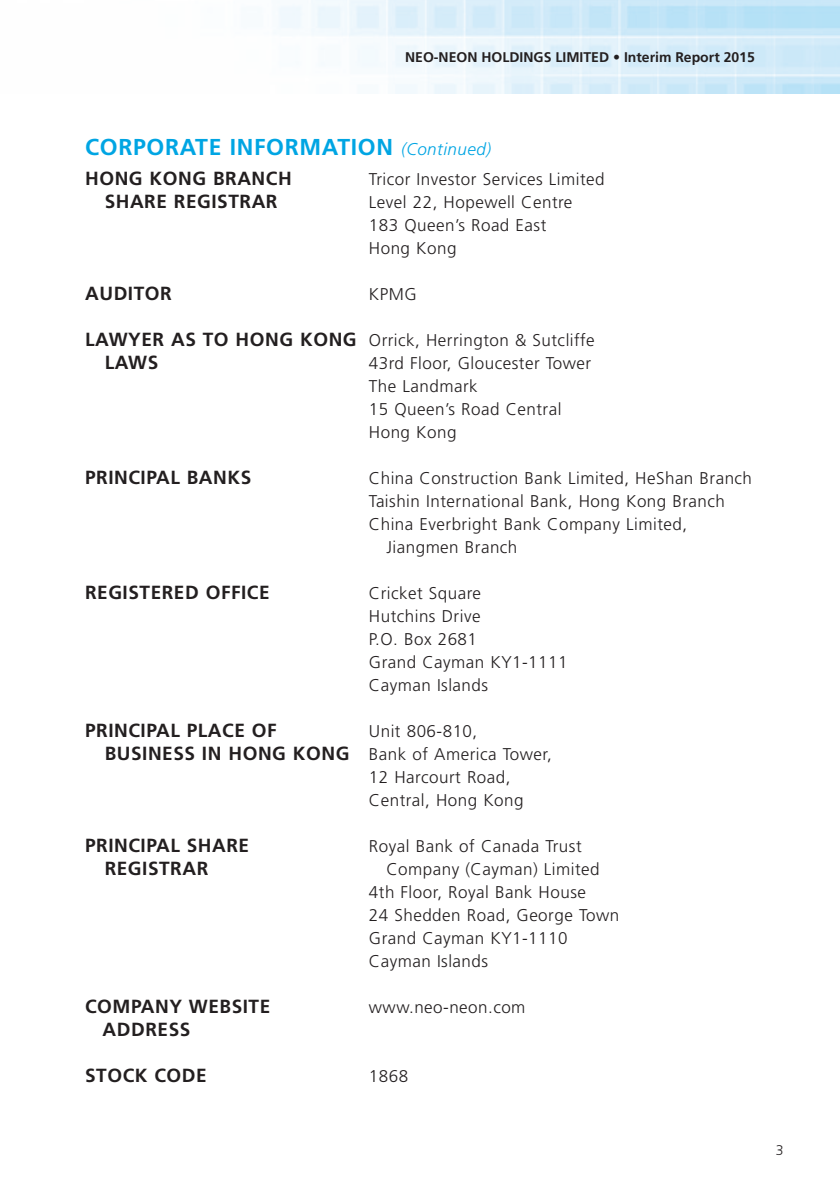
<style>
.page{position:relative;width:840px;height:1191px;background:#fff}
.page>*{position:absolute;margin:0;border:0;box-sizing:border-box;transform-origin:0 0}
.t1{font:700 23px "Frutiger LT Std";letter-spacing:.03em;color:#00a5e3}
.t2{font:700 19px "Frutiger LT Std";letter-spacing:.03em;color:#231f20}
.t3{font:300 17px/23px "Frutiger LT Std";letter-spacing:.03em;color:#231f20}
.t4{font:700 14px "Frutiger LT Std";color:#231f20}
.t5{font:300 14px "Frutiger LT Std";color:#231f20}
.s1{font-weight:300;font-style:italic;font-size:17px}
.s2{font-weight:700;font-size:19px}
</style>
<div class="page">
<img style="left:278px;top:0;width:561px;height:93px">
<p class="t4" style="left:405px;top:49px;width:351px">NEO-NEON HOLDINGS LIMITED • Interim Report 2015</p>
<h1 class="t1" style="left:85px;top:134px;width:407px">CORPORATE INFORMATION <span class="s1">(Continued)</span></h1>
<p class="t2" style="left:85px;top:167px;width:208px">HONG KONG BRANCH</p>
<p class="t3" style="left:369px;top:168px;width:237px">Tricor Investor Services Limited</p>
<p class="t2" style="left:105px;top:190px;width:174px">SHARE REGISTRAR</p>
<p class="t3" style="left:369px;top:191px;width:205px">Level 22, Hopewell Centre<br>183 Queen’s Road East<br>Hong Kong</p>
<p class="t2" style="left:85px;top:282px;width:88px">AUDITOR</p>
<p class="t3" style="left:369px;top:283px;width:49px">KPMG</p>
<p class="t3" style="left:85px;top:329px;width:510px"><span class="s2">LAWYER AS TO HONG KONG</span> Orrick, Herrington &amp; Sutcliffe</p>
<p class="t2" style="left:105px;top:351px;width:55px">LAWS</p>
<p class="t3" style="left:369px;top:352px;width:224px">43rd Floor, Gloucester Tower<br>The Landmark<br>15 Queen’s Road Central<br>Hong Kong</p>
<p class="t2" style="left:85px;top:466px;width:167px">PRINCIPAL BANKS</p>
<p class="t3" style="left:369px;top:467px;width:384px">China Construction Bank Limited, HeShan Branch</p>
<p class="t3" style="left:369px;top:490px;width:357px">Taishin International Bank, Hong Kong Branch</p>
<p class="t3" style="left:369px;top:513px;width:320px">China Everbright Bank Company Limited,</p>
<p class="t3" style="left:386px;top:536px;width:132px">Jiangmen Branch</p>
<p class="t2" style="left:85px;top:581px;width:186px">REGISTERED OFFICE</p>
<p class="t3" style="left:369px;top:582px;width:200px">Cricket Square<br>Hutchins Drive<br>P.O. Box 2681<br>Grand Cayman KY1-1111<br>Cayman Islands</p>
<p class="t2" style="left:85px;top:719px;width:193px">PRINCIPAL PLACE OF</p>
<p class="t3" style="left:369px;top:720px;width:110px">Unit 806-810,</p>
<p class="t3" style="left:105px;top:743px;width:448px"><span class="s2">BUSINESS IN HONG KONG</span> Bank of America Tower,</p>
<p class="t3" style="left:369px;top:766px;width:143px">12 Harcourt Road,</p>
<p class="t3" style="left:369px;top:789px;width:156px">Central, Hong Kong</p>
<p class="t2" style="left:85px;top:834px;width:165px">PRINCIPAL SHARE</p>
<p class="t3" style="left:369px;top:835px;width:214px">Royal Bank of Canada Trust</p>
<p class="t2" style="left:105px;top:857px;width:105px">REGISTRAR</p>
<p class="t3" style="left:369px;top:858px;width:252px;text-indent:17px">Company (Cayman) Limited<br>4th Floor, Royal Bank House<br>24 Shedden Road, George Town<br>Grand Cayman KY1-1110<br>Cayman Islands</p>
<p class="t2" style="left:85px;top:995px;width:186px">COMPANY WEBSITE</p>
<p class="t3" style="left:369px;top:996px;width:158px">www.neo-neon.com</p>
<p class="t2" style="left:103px;top:1018px;width:89px">ADDRESS</p>
<p class="t2" style="left:85px;top:1064px;width:123px">STOCK CODE</p>
<p class="t3" style="left:369px;top:1065px;width:41px">1868</p>
<p class="t5" style="left:775px;top:1142px;width:9px">3</p>
</div>
